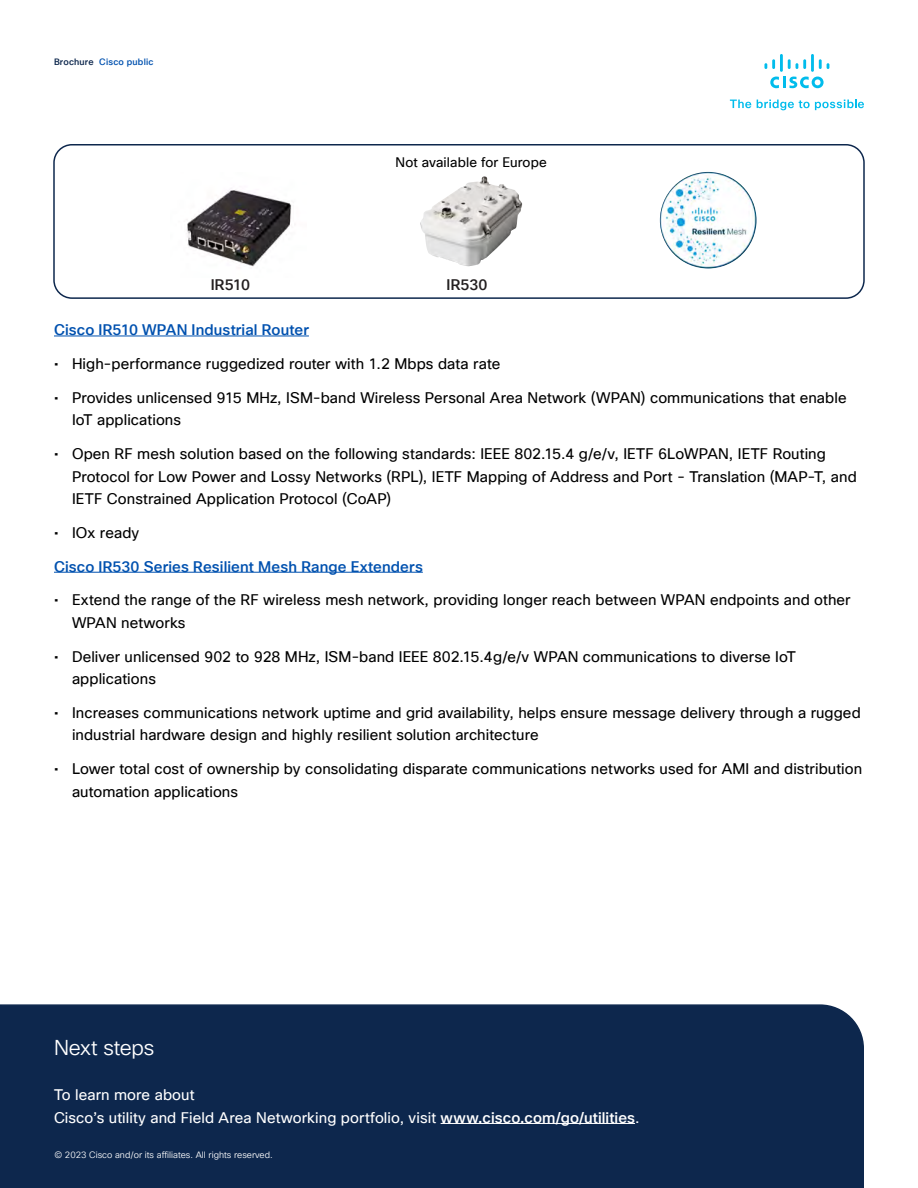
<style>
.page{position:relative;width:918px;height:1188px;background:#fff}
.page>*{position:absolute;margin:0;border:0;box-sizing:border-box;transform-origin:0 0}
.Body_Title{font:21px "Cisco Sans TT Light";letter-spacing:-.01em;color:#fff}
.t1{font:15px/22.5px "Cisco Sans TT";letter-spacing:.005em;color:#000}
.Body_White{font:15px/22.5px "Cisco Sans TT";letter-spacing:.005em;color:#fff}
.Body{font:500 15px "Cisco Sans TT";letter-spacing:.005em;color:#0051af}
.Body_Bullet_list{font:500 15px "Cisco Sans TT";color:#231f20}
.Body-2{font:13.5px "Cisco Sans TT";letter-spacing:.01em;color:#000}
.t2{font:9px "Cisco Sans TT Light";color:#fff}
.t3{font:500 9px "Cisco Sans TT";letter-spacing:.02em;color:#0051af}
.s1{color:#0d274d}
.s2{font-weight:500}
</style>
<div class="page">
<svg style="left:730px;top:100px;width:21px;height:8px"></svg>
<svg style="left:757px;top:100px;width:107px;height:10px"></svg>
<svg style="left:770px;top:77px;width:54px;height:11px"></svg>
<svg style="left:819px;top:59px;width:10px;height:10px"></svg>
<hr style="left:811px;top:54px;width:3px;height:18px;background:#01bcec">
<svg style="left:788px;top:59px;width:18px;height:10px"></svg>
<hr style="left:780px;top:54px;width:3px;height:18px;background:#01bcec">
<svg style="left:764px;top:59px;width:11px;height:10px"></svg>
<div style="left:0;top:1004px;width:864px;height:184px;background:#0d274d"></div>
<hr style="left:54px;top:336px;width:255px;height:1px;background:#0051af">
<hr style="left:54px;top:572px;width:369px;height:1px;background:#0051af">
<div style="left:53px;top:144px;width:812px;height:155px;border:2px solid #0d274d;border-radius:18px"></div>
<img style="left:660px;top:172px;width:97px;height:97px;border-radius:48px">
<img style="left:420px;top:177px;width:102px;height:89px">
<img style="left:187px;top:189px;width:105px;height:78px">
<hr style="left:441px;top:1123px;width:194px;height:1px;background:#fff">
<p class="t3" style="left:54px;top:56px;width:101px"><span class="s1">Brochure</span> Cisco public</p>
<p class="Body-2" style="left:396px;top:153px;width:153px">Not available for Europe</p>
<p class="Body_Bullet_list" style="left:211px;top:275px;width:41px">IR510</p>
<p class="Body_Bullet_list" style="left:447px;top:275px;width:42px">IR530</p>
<p class="Body" style="left:54px;top:320px;width:256px">Cisco IR510 WPAN Industrial Router</p>
<p class="t1" style="left:54px;top:353px;width:448px">• High-performance ruggedized router with 1.2 Mbps data rate</p>
<p class="t1" style="left:72px;top:387px;width:776px;text-indent:-18px">• Provides unlicensed 915 MHz, ISM-band Wireless Personal Area Network (WPAN) communications that enable<br>IoT applications</p>
<p class="t1" style="left:72px;top:443px;width:786px;text-indent:-18px">• Open RF mesh solution based on the following standards: IEEE 802.15.4 g/e/v, IETF 6LoWPAN, IETF Routing<br>Protocol for Low Power and Lossy Networks (RPL), IETF Mapping of Address and Port - Translation (MAP-T, and<br>IETF Constrained Application Protocol (CoAP)</p>
<p class="t1" style="left:54px;top:522px;width:87px">• IOx ready</p>
<p class="Body" style="left:54px;top:556px;width:370px">Cisco IR530 Series Resilient Mesh Range Extenders</p>
<p class="t1" style="left:72px;top:589px;width:780px;text-indent:-18px">• Extend the range of the RF wireless mesh network, providing longer reach between WPAN endpoints and other<br>WPAN networks</p>
<p class="t1" style="left:72px;top:645px;width:725px;text-indent:-18px">• Deliver unlicensed 902 to 928 MHz, ISM-band IEEE 802.15.4g/e/v WPAN communications to diverse IoT applications</p>
<p class="t1" style="left:72px;top:702px;width:790px;text-indent:-18px">• Increases communications network uptime and grid availability, helps ensure message delivery through a rugged industrial hardware design and highly resilient solution architecture</p>
<p class="t1" style="left:72px;top:758px;width:792px;text-indent:-18px">• Lower total cost of ownership by consolidating disparate communications networks used for AMI and distribution automation applications</p>
<p class="Body_Title" style="left:54px;top:1034px;width:102px">Next steps</p>
<p class="Body_White" style="left:54px;top:1084px;width:587px">To learn more about<br>Cisco’s utility and Field Area Networking portfolio, visit <span class="s2">www.cisco.com/go/utilities</span>.</p>
<p class="t2" style="left:54px;top:1149px;width:220px">© 2023 Cisco and/or its affiliates. All rights reserved.</p>
</div>
